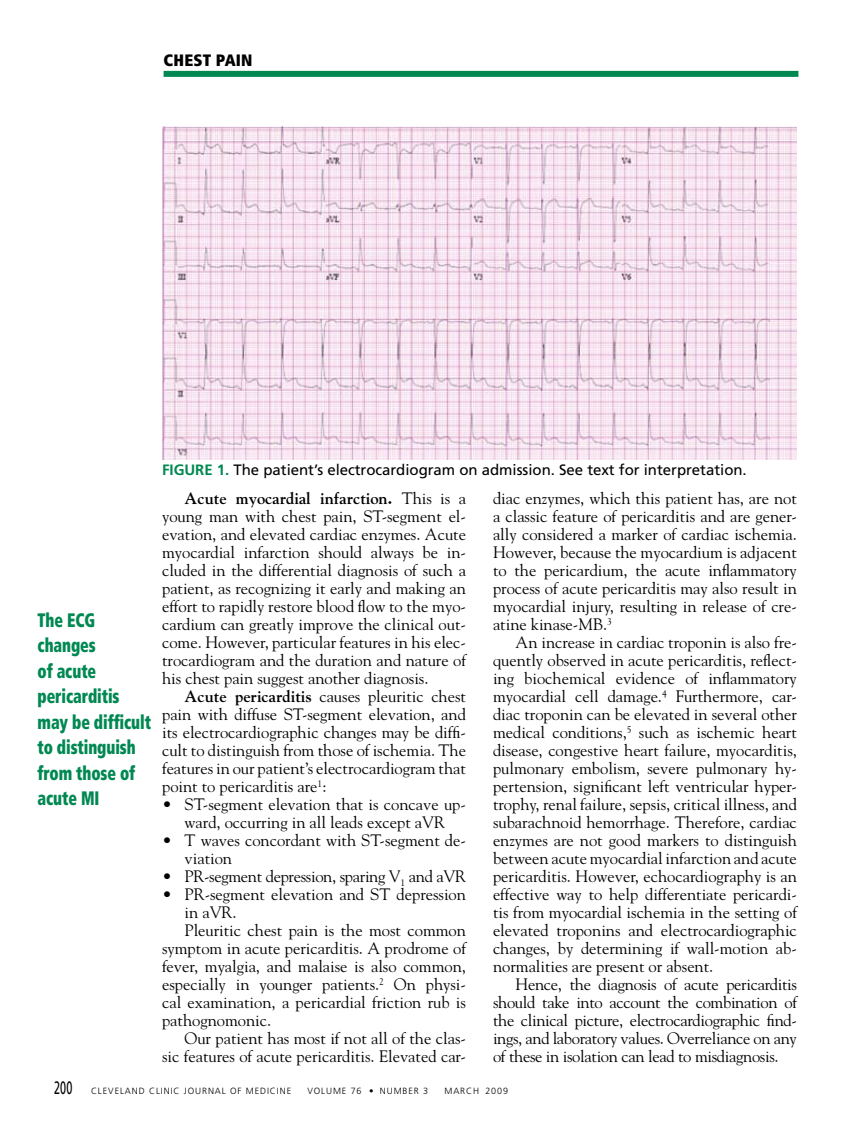
<style>
.page{position:relative;width:851px;height:1134px;background:#fff}
.page>*{position:absolute;margin:0;border:0;box-sizing:border-box;transform-origin:0 0}
.t1{font:900 condensed 19.5px/25.5px "Frutiger LT Std";letter-spacing:-.005em;color:#008852;scale:.8 1}
.t2{font:16.5px/18px "Goudy Std";color:#000;text-align:justify}
.t3{font:16.5px "Goudy Std";letter-spacing:-.02em;color:#000}
.t4{font:900 condensed 16.5px "Frutiger LT Std";letter-spacing:.01em;color:#000}
.t5{font:15px "Frutiger LT Std";color:#000}
.t6{font:700 15px "Frutiger LT Std";color:#008852}
.t7{font:300 9px "Frutiger LT Std";letter-spacing:.1em;color:#000}
.s1{font-weight:700;color:#008852}
.s2{font-weight:700}
.s3{font-weight:400;font-size:18px}
</style>
<div class="page">
<div style="left:164px;top:71px;width:634px;height:6px;background:#008852"></div>
<img style="left:162px;top:126px;width:634px;height:334px">
<p class="t4" style="left:164px;top:51px;width:90px">CHEST PAIN</p>
<p class="t1" style="left:38px;top:607px;width:143px">The ECG changes<br>of acute pericarditis may be difficult to distinguish from those of acute MI</p>
<p class="t6" style="left:162px;top:461px;width:17px">FIGURE</p>
<p class="t5" style="left:217px;top:461px;width:531px"><span class="s1">1.</span> The patient’s electrocardiogram on admission. See text for interpretation.</p>
<p class="t2" style="left:162px;top:489px;width:305px;text-indent:22px"><span class="s2">Acute myocardial infarction.</span> This is a young man with chest pain, ST-segment el&shy;evation, and elevated cardiac enzymes. Acute myocardial infarction should always be in&shy;cluded in the differential diagnosis of such a patient, as recognizing it early and making an effort to rapidly restore blood flow to the myo&shy;cardium can greatly improve the clinical out&shy;come. However, particular features in his elec&shy;trocardiogram and the duration and nature of his chest pain suggest another diagnosis.</p>
<p class="t2" style="left:162px;top:687px;width:305px;text-indent:23px"><span class="s2">Acute pericarditis</span> causes pleuritic chest pain with diffuse ST-segment elevation, and its electrocardiographic changes may be diffi&shy;cult to distinguish from those of ischemia. The features in our patient’s electrocardiogram that point to pericarditis are<sup>1</sup>:</p>
<p class="t2" style="left:162px;top:795px;width:305px;text-align:center">• ST-segment elevation that is concave up&shy;ward, occurring in all leads except aVR</p>
<p class="t2" style="left:184px;top:831px;width:283px;text-indent:-23px">• T waves concordant with ST-segment de&shy;viation</p>
<p class="t3" style="left:162px;top:866px;width:305px">• PR-segment depression, sparing V<sub>1</sub> and aVR</p>
<p class="t2" style="left:162px;top:885px;width:305px">• PR-segment elevation and ST depression</p>
<p class="t2" style="left:184px;top:903px;width:54px">in aVR.</p>
<p class="t2" style="left:184px;top:921px;width:283px">Pleuritic chest pain is the most common</p>
<p class="t2" style="left:162px;top:939px;width:305px">symptom in acute pericarditis. A prodrome of</p>
<p class="t2" style="left:162px;top:957px;width:305px">fever, myalgia, and malaise is also common,</p>
<p class="t2" style="left:162px;top:975px;width:305px">especially in younger patients.<sup>2</sup> On physi-</p>
<p class="t2" style="left:162px;top:993px;width:305px">cal examination, a pericardial friction rub is</p>
<p class="t2" style="left:162px;top:1011px;width:111px">pathognomonic.</p>
<p class="t2" style="left:185px;top:1029px;width:283px">Our patient has most if not all of the clas-</p>
<p class="t2" style="left:162px;top:1047px;width:305px">sic features of acute pericarditis. Elevated car-</p>
<p class="t2" style="left:493px;top:489px;width:305px">diac enzymes, which this patient has, are not a classic feature of pericarditis and are gener&shy;ally considered a marker of cardiac ischemia.<br>However, because the myocardium is adjacent to the pericardium, the acute inflammatory process of acute pericarditis may also result in myocardial injury, resulting in release of cre&shy;atine kinase-MB.<sup>3</sup></p>
<p class="t2" style="left:493px;top:633px;width:305px;text-indent:23px">An increase in cardiac troponin is also fre&shy;quently observed in acute pericarditis, reflect&shy;ing biochemical evidence of inflammatory myocardial cell damage.<sup>4</sup> Furthermore, car&shy;diac troponin can be elevated in several other medical conditions,<sup>5</sup> such as ischemic heart disease, congestive heart failure, myocarditis, pulmonary embolism, severe pulmonary hy&shy;pertension, significant left ventricular hyper&shy;trophy, renal failure, sepsis, critical illness, and subarachnoid hemorrhage. Therefore, cardiac enzymes are not good markers to distinguish between acute myocardial infarction and acute pericarditis. However, echocardiography is an effective way to help differentiate pericardi&shy;tis from myocardial ischemia in the setting of elevated troponins and electrocardiographic changes, by determining if wall-motion ab&shy;normalities are present or absent.</p>
<p class="t2" style="left:493px;top:975px;width:305px;text-indent:23px">Hence, the diagnosis of acute pericarditis should take into account the combination of the clinical picture, electrocardiographic find&shy;ings, and laboratory values. Overreliance on any of these in isolation can lead to misdiagnosis.</p>
<p class="t7" style="left:54px;top:1085px;width:239px"><span class="s3">200</span> CLEVELAND CLINIC JOURNAL OF MEDICINE</p>
<p class="t7" style="left:307px;top:1085px;width:122px">VOLUME 76 • NUMBER 3</p>
<p class="t7" style="left:444px;top:1085px;width:65px">MARCH 2009</p>
</div>
